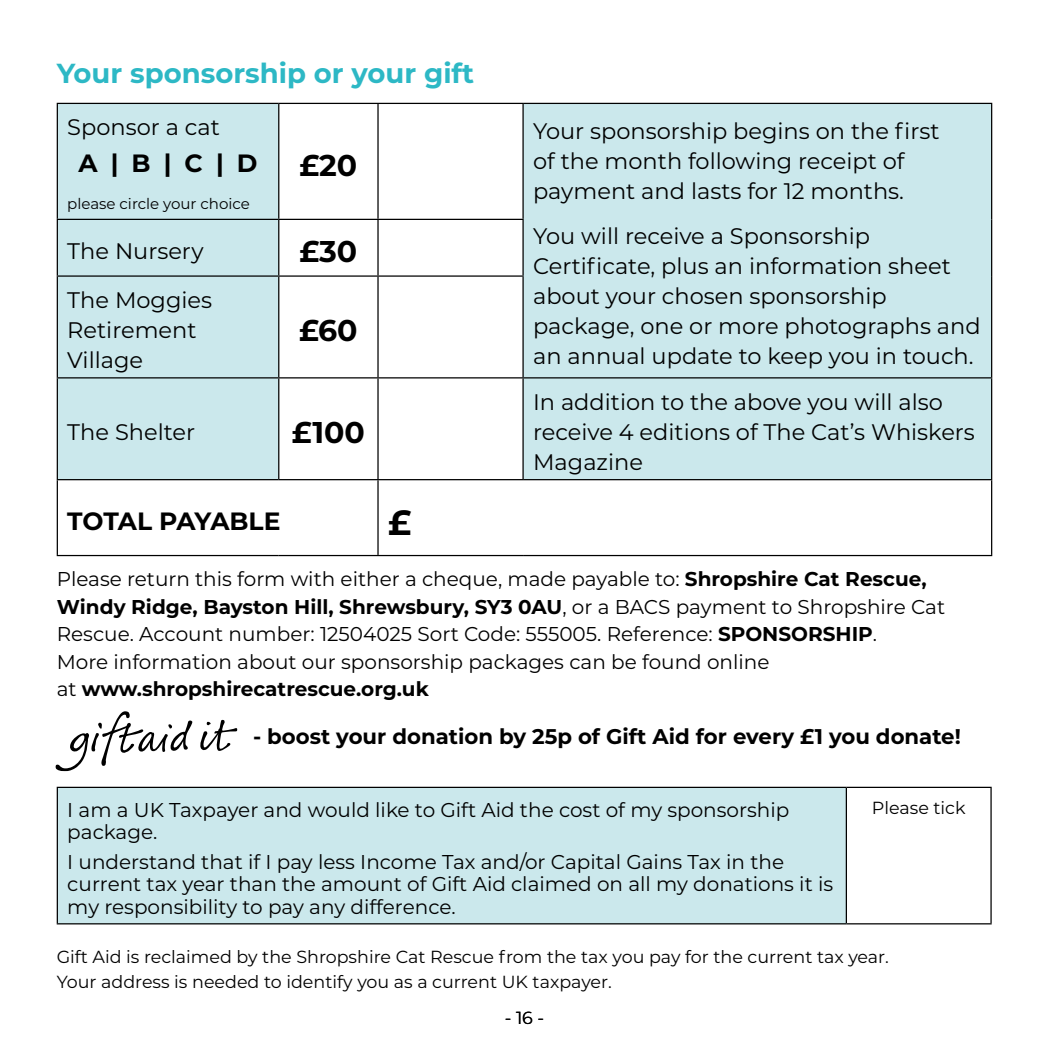
<style>
.page{position:relative;width:1049px;height:1049px;background:#fff}
.page>*{position:absolute;margin:0;border:0;box-sizing:border-box;transform-origin:0 0}
.t1{font:700 35px "Montserrat";color:#000}
.t2{font:700 30px "Montserrat";color:#000}
.t3{font:700 27.5px "Montserrat";color:#2db8c5}
.t4{font:700 25px "Montserrat";letter-spacing:-.01em;color:#000}
.t5{font:22.5px/30px "Montserrat";color:#000}
.t6{font:700 21.25px "Montserrat";color:#000}
.t7{font:20px/27.5px "Montserrat";color:#000}
.t8{font:17.5px/25px "Montserrat";color:#000}
.t9{font:15px "Montserrat";color:#000}
.s1{font-weight:700}
</style>
<div class="page">
<svg style="left:58px;top:104px;width:933px;height:375px;fill:#cbe8ec"></svg>
<hr style="left:57px;top:103px;width:222px;height:1px;background:#000">
<hr style="left:57px;top:104px;width:1px;height:115px;background:#000">
<hr style="left:57px;top:219px;width:222px;height:1px;background:#000">
<hr style="left:57px;top:220px;width:1px;height:55px;background:#000">
<hr style="left:57px;top:275px;width:222px;height:2px;background:#000">
<hr style="left:57px;top:277px;width:1px;height:100px;background:#000">
<hr style="left:57px;top:377px;width:222px;height:1px;background:#000">
<hr style="left:57px;top:378px;width:1px;height:101px;background:#000">
<hr style="left:279px;top:103px;width:99px;height:1px;background:#000">
<hr style="left:278px;top:104px;width:1px;height:115px;background:#000">
<hr style="left:279px;top:219px;width:99px;height:1px;background:#000">
<hr style="left:278px;top:220px;width:1px;height:55px;background:#000">
<hr style="left:279px;top:275px;width:99px;height:2px;background:#000">
<hr style="left:278px;top:277px;width:1px;height:100px;background:#000">
<hr style="left:378px;top:219px;width:146px;height:1px;background:#000">
<hr style="left:523px;top:103px;width:469px;height:1px;background:#000">
<hr style="left:991px;top:104px;width:1px;height:115px;background:#000">
<hr style="left:991px;top:219px;width:1px;height:57px;background:#000">
<hr style="left:991px;top:276px;width:1px;height:101px;background:#000">
<hr style="left:57px;top:479px;width:222px;height:1px;background:#000">
<hr style="left:57px;top:480px;width:1px;height:75px;background:#000">
<hr style="left:523px;top:479px;width:469px;height:1px;background:#000">
<hr style="left:57px;top:555px;width:222px;height:1px;background:#000">
<hr style="left:279px;top:555px;width:99px;height:1px;background:#000">
<hr style="left:378px;top:103px;width:145px;height:1px;background:#000">
<hr style="left:377px;top:104px;width:2px;height:115px;background:#000">
<hr style="left:377px;top:220px;width:2px;height:55px;background:#000">
<hr style="left:377px;top:480px;width:2px;height:75px;background:#000">
<hr style="left:991px;top:480px;width:1px;height:75px;background:#000">
<hr style="left:378px;top:555px;width:145px;height:1px;background:#000">
<hr style="left:523px;top:555px;width:469px;height:1px;background:#000">
<hr style="left:378px;top:275px;width:146px;height:2px;background:#000">
<hr style="left:377px;top:277px;width:2px;height:100px;background:#000">
<hr style="left:279px;top:377px;width:99px;height:1px;background:#000">
<hr style="left:278px;top:378px;width:1px;height:101px;background:#000">
<hr style="left:378px;top:377px;width:145px;height:1px;background:#000">
<hr style="left:377px;top:378px;width:2px;height:101px;background:#000">
<hr style="left:279px;top:479px;width:99px;height:1px;background:#000">
<hr style="left:378px;top:479px;width:145px;height:1px;background:#000">
<hr style="left:523px;top:377px;width:469px;height:1px;background:#000">
<hr style="left:991px;top:378px;width:1px;height:101px;background:#000">
<hr style="left:522px;top:104px;width:2px;height:115px;background:#000">
<hr style="left:522px;top:220px;width:2px;height:55px;background:#000">
<hr style="left:522px;top:277px;width:2px;height:100px;background:#000">
<hr style="left:522px;top:378px;width:2px;height:101px;background:#000">
<svg style="left:55px;top:711px;width:183px;height:60px"></svg>
<div style="left:57px;top:787px;width:789px;height:137px;background:#cbe8ec"></div>
<hr style="left:57px;top:787px;width:789px;height:1px;background:#000">
<hr style="left:57px;top:788px;width:1px;height:135px;background:#000">
<hr style="left:846px;top:787px;width:146px;height:1px;background:#000">
<hr style="left:990px;top:788px;width:2px;height:135px;background:#000">
<hr style="left:57px;top:923px;width:789px;height:1px;background:#000">
<hr style="left:846px;top:923px;width:146px;height:1px;background:#000">
<hr style="left:846px;top:788px;width:1px;height:135px;background:#000">
<h3 class="t3" style="left:57px;top:54px;width:419px">Your sponsorship or your gift</h3>
<p class="t5" style="left:67px;top:111px;width:154px">Sponsor a cat</p>
<p class="t4" style="left:79px;top:145px;width:180px">A | B | C | D</p>
<p class="t9" style="left:67px;top:194px;width:184px">please circle your choice</p>
<h2 class="t2" style="left:299px;top:144px;width:59px">£20</h2>
<p class="t5" style="left:67px;top:235px;width:138px">The Nursery</p>
<h2 class="t2" style="left:299px;top:230px;width:59px">£30</h2>
<p class="t5" style="left:67px;top:284px;width:146px">The Moggies<br>Retirement<br>Village</p>
<h2 class="t2" style="left:299px;top:309px;width:60px">£60</h2>
<p class="t5" style="left:67px;top:416px;width:129px">The Shelter</p>
<h2 class="t2" style="left:292px;top:411px;width:74px">£100</h2>
<p class="t5" style="left:533px;top:116px;width:408px">Your sponsorship begins on the first of the month following receipt of payment and lasts for 12 months.</p>
<p class="t5" style="left:533px;top:220px;width:449px">You will receive a Sponsorship Certificate, plus an information sheet about your chosen sponsorship package, one or more photographs and an annual update to keep you in touch.</p>
<p class="t5" style="left:533px;top:386px;width:443px">In addition to the above you will also receive 4 editions of The Cat’s Whiskers<br>Magazine</p>
<p class="t4" style="left:67px;top:503px;width:215px">TOTAL PAYABLE</p>
<h1 class="t1" style="left:388px;top:497px;width:25px">£</h1>
<p class="t7" style="left:57px;top:565px;width:890px">Please return this form with either a cheque, made payable to: <span class="s1">Shropshire Cat Rescue, Windy Ridge, Bayston Hill, Shrewsbury, SY3 0AU</span>, or a BACS payment to Shropshire Cat Rescue. Account number: 12504025 Sort Code: 555005. Reference: <span class="s1">SPONSORSHIP</span>.<br>More information about our sponsorship packages can be found online<br>at <span class="s1">www.shropshirecatrescue.org.uk</span></p>
<p class="t6" style="left:253px;top:721px;width:709px">- boost your donation by 25p of Gift Aid for every £1 you donate!</p>
<p class="t7" style="left:67px;top:798px;width:723px;line-height:22.5px">I am a UK Taxpayer and would like to Gift Aid the cost of my sponsorship package.</p>
<p class="t7" style="left:67px;top:850px;width:767px;line-height:22.5px">I understand that if I pay less Income Tax and/or Capital Gains Tax in the current tax year than the amount of Gift Aid claimed on all my donations it is my responsibility to pay any difference.</p>
<p class="t8" style="left:872px;top:795px;width:95px">Please tick</p>
<p class="t8" style="left:57px;top:944px;width:833px">Gift Aid is reclaimed by the Shropshire Cat Rescue from the tax you pay for the current tax year.<br>Your address is needed to identify you as a current UK taxpayer.</p>
<p class="t8" style="left:505px;top:1005px;width:41px">- 16 -</p>
</div>
